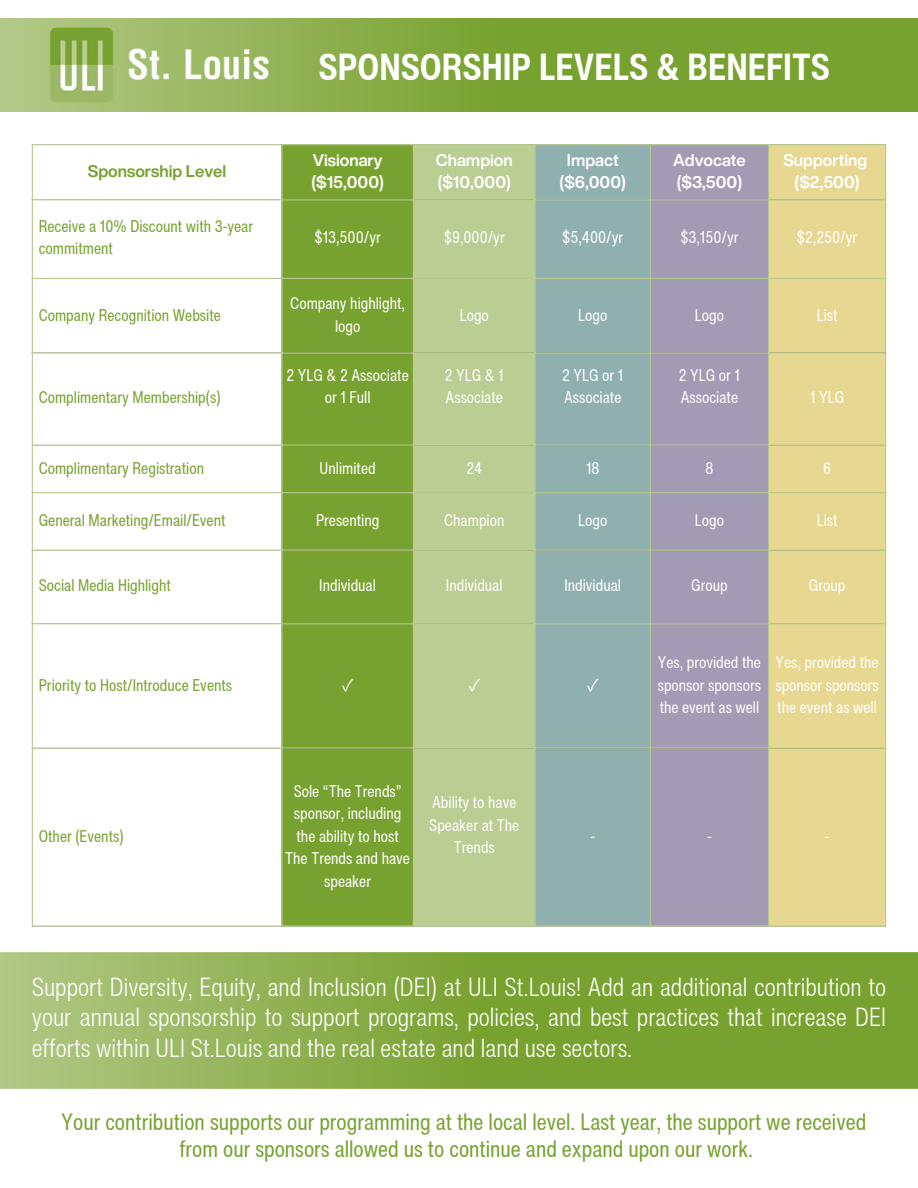
<style>
.page{position:relative;width:918px;height:1188px;background:#fff}
.page>*{position:absolute;margin:0;border:0;box-sizing:border-box;transform-origin:0 0}
.t1{font:700 condensed 36.75px "Helvetica Now Text";color:#fff}
.t2{font:300 condensed 25.5px/30.3px "Helvetica Now Text";color:#fff;text-align:justify}
.t3{font:condensed 23.1px "Helvetica Now Text";color:#78a22f}
.t4{font:condensed 16.5px/22.5px "Helvetica Now Text";color:#fff;text-align:center}
.t5{font:condensed 16.5px "Helvetica Now Text";color:#78a22f}
.t6{font:700 16.5px/22.5px "Helvetica Now Display";color:#fff}
.t7{font:700 16.5px "Helvetica Now Display";color:#78a22f}
.t8{font:16.5px "Noto Sans CJ Ksc";color:#fff}
</style>
<div class="page">
<svg style="left:0;top:18px;width:918px;height:94px;fill:#78a22f"></svg>
<div style="left:282px;top:145px;width:131px;height:780px;background:#78a22f"></div>
<div style="left:414px;top:145px;width:121px;height:780px;background:#bacd92"></div>
<div style="left:536px;top:145px;width:114px;height:780px;background:#90afaf"></div>
<div style="left:651px;top:145px;width:117px;height:780px;background:#a19bb3"></div>
<div style="left:769px;top:145px;width:116px;height:780px;background:#e7d891"></div>
<hr style="left:32px;top:145px;width:1px;height:780px;background:#bacd92">
<hr style="left:281px;top:145px;width:1px;height:780px;background:#bacd92">
<hr style="left:413px;top:145px;width:1px;height:780px;background:#bacd92">
<hr style="left:535px;top:145px;width:1px;height:780px;background:#bacd92">
<hr style="left:650px;top:145px;width:1px;height:780px;background:#bacd92">
<hr style="left:768px;top:145px;width:1px;height:780px;background:#bacd92">
<hr style="left:885px;top:145px;width:1px;height:780px;background:#bacd92">
<hr style="left:32px;top:144px;width:854px;height:1px;background:#bacd92">
<hr style="left:32px;top:199px;width:854px;height:1px;background:#bacd92">
<hr style="left:32px;top:278px;width:854px;height:1px;background:#bacd92">
<hr style="left:32px;top:352px;width:854px;height:2px;background:#bacd92">
<hr style="left:32px;top:445px;width:854px;height:1px;background:#bacd92">
<hr style="left:32px;top:492px;width:854px;height:1px;background:#bacd92">
<hr style="left:32px;top:550px;width:854px;height:1px;background:#bacd92">
<hr style="left:32px;top:623px;width:854px;height:1px;background:#bacd92">
<hr style="left:32px;top:747px;width:854px;height:2px;background:#bacd92">
<hr style="left:32px;top:925px;width:854px;height:2px;background:#bacd92">
<svg style="left:0;top:952px;width:918px;height:137px;fill:#7ca434"></svg>
<img style="left:32px;top:18px;width:256px;height:94px">
<p class="t7" style="left:88px;top:158px;width:140px">Sponsorship Level</p>
<p class="t5" style="left:39px;top:214px;width:216px">Receive a 10% Discount with 3-year</p>
<p class="t5" style="left:39px;top:236px;width:76px">commitment</p>
<p class="t1" style="left:319px;top:39px;width:513px">SPONSORSHIP LEVELS &amp; BENEFITS</p>
<h1 class="t6" style="left:313px;top:148px;width:71px">Visionary</h1>
<p class="t6" style="left:311px;top:171px;width:74px">($15,000)</p>
<p class="t6" style="left:436px;top:148px;width:79px">Champion ($10,000)</p>
<p class="t6" style="left:567px;top:148px;width:53px">Impact</p>
<p class="t6" style="left:560px;top:171px;width:68px">($6,000)</p>
<p class="t6" style="left:673px;top:148px;width:74px">Advocate</p>
<p class="t6" style="left:677px;top:171px;width:67px">($3,500)</p>
<p class="t6" style="left:783px;top:148px;width:85px">Supporting</p>
<p class="t6" style="left:795px;top:171px;width:66px">($2,500)</p>
<p class="t4" style="left:315px;top:226px;width:68px">$13,500/yr</p>
<p class="t4" style="left:444px;top:226px;width:62px">$9,000/yr</p>
<p class="t4" style="left:562px;top:226px;width:62px">$5,400/yr</p>
<p class="t4" style="left:680px;top:226px;width:60px">$3,150/yr</p>
<p class="t4" style="left:797px;top:226px;width:62px">$2,250/yr</p>
<p class="t5" style="left:39px;top:302px;width:184px">Company Recognition Website</p>
<p class="t4" style="left:290px;top:292px;width:116px">Company highlight, logo</p>
<p class="t4" style="left:460px;top:303px;width:31px">Logo</p>
<p class="t4" style="left:578px;top:303px;width:31px">Logo</p>
<p class="t4" style="left:695px;top:303px;width:31px">Logo</p>
<p class="t4" style="left:817px;top:303px;width:22px">List</p>
<p class="t5" style="left:39px;top:385px;width:183px">Complimentary Membership(s)</p>
<p class="t4" style="left:287px;top:363px;width:124px">2 YLG &amp; 2 Associate or 1 Full</p>
<p class="t4" style="left:445px;top:363px;width:61px;text-align:left">2YLG&amp;1<br>Associate</p>
<p class="t4" style="left:562px;top:363px;width:63px;text-align:left">2YLGor1<br>Associate</p>
<p class="t4" style="left:679px;top:363px;width:63px;text-align:left">2YLGor1<br>Associate</p>
<p class="t4" style="left:810px;top:386px;width:36px">1 YLG</p>
<p class="t5" style="left:39px;top:455px;width:167px">Complimentary Registration</p>
<p class="t4" style="left:320px;top:456px;width:58px">Unlimited</p>
<p class="t4" style="left:466px;top:456px;width:17px">24</p>
<p class="t4" style="left:586px;top:456px;width:15px">18</p>
<p class="t4" style="left:706px;top:456px;width:9px">8</p>
<p class="t4" style="left:823px;top:456px;width:9px">6</p>
<p class="t5" style="left:39px;top:508px;width:188px">General Marketing/Email/Event</p>
<p class="t4" style="left:316px;top:508px;width:65px">Presenting</p>
<p class="t4" style="left:444px;top:508px;width:62px">Champion</p>
<p class="t4" style="left:578px;top:508px;width:31px">Logo</p>
<p class="t4" style="left:695px;top:508px;width:31px">Logo</p>
<p class="t4" style="left:817px;top:508px;width:22px">List</p>
<p class="t5" style="left:39px;top:573px;width:134px">Social Media Highlight</p>
<p class="t4" style="left:319px;top:574px;width:58px">Individual</p>
<p class="t4" style="left:446px;top:574px;width:58px">Individual</p>
<p class="t4" style="left:564px;top:574px;width:58px">Individual</p>
<p class="t4" style="left:691px;top:574px;width:38px">Group</p>
<p class="t4" style="left:809px;top:574px;width:38px">Group</p>
<p class="t5" style="left:39px;top:672px;width:195px">Priority to Host/Introduce Events</p>
<p class="t8" style="left:342px;top:672px;width:13px">✓</p>
<p class="t8" style="left:469px;top:672px;width:13px">✓</p>
<p class="t8" style="left:587px;top:672px;width:13px">✓</p>
<p class="t4" style="left:658px;top:651px;width:105px;text-align:justify">Yes, provided the sponsor sponsors the event as well</p>
<p class="t4" style="left:775px;top:651px;width:105px;text-align:justify">Yes, provided the sponsor sponsors the event as well</p>
<p class="t5" style="left:39px;top:824px;width:86px">Other (Events)</p>
<p class="t4" style="left:285px;top:780px;width:126px">Sole “The Trends” sponsor, including the ability to host<br>The Trends and have speaker</p>
<p class="t4" style="left:429px;top:791px;width:92px">Ability to have<br>Speaker at The<br>Trends</p>
<p class="t4" style="left:590px;top:825px;width:6px">-</p>
<p class="t4" style="left:707px;top:825px;width:6px">-</p>
<p class="t4" style="left:825px;top:825px;width:6px">-</p>
<p class="t2" style="left:32px;top:971px;width:856px">Support Diversity, Equity, and Inclusion (DEI) at ULI St.Louis! Add an additional contribution to your annual sponsorship to support programs, policies, and best practices that increase DEI efforts within ULI St.Louis and the real estate and land use sectors.</p>
<p class="t3" style="left:61px;top:1104px;width:807px">Your contribution supports our programming at the local level. Last year, the support we received</p>
<p class="t3" style="left:179px;top:1132px;width:575px">from our sponsors allowed us to continue and expand upon our work.</p>
</div>
